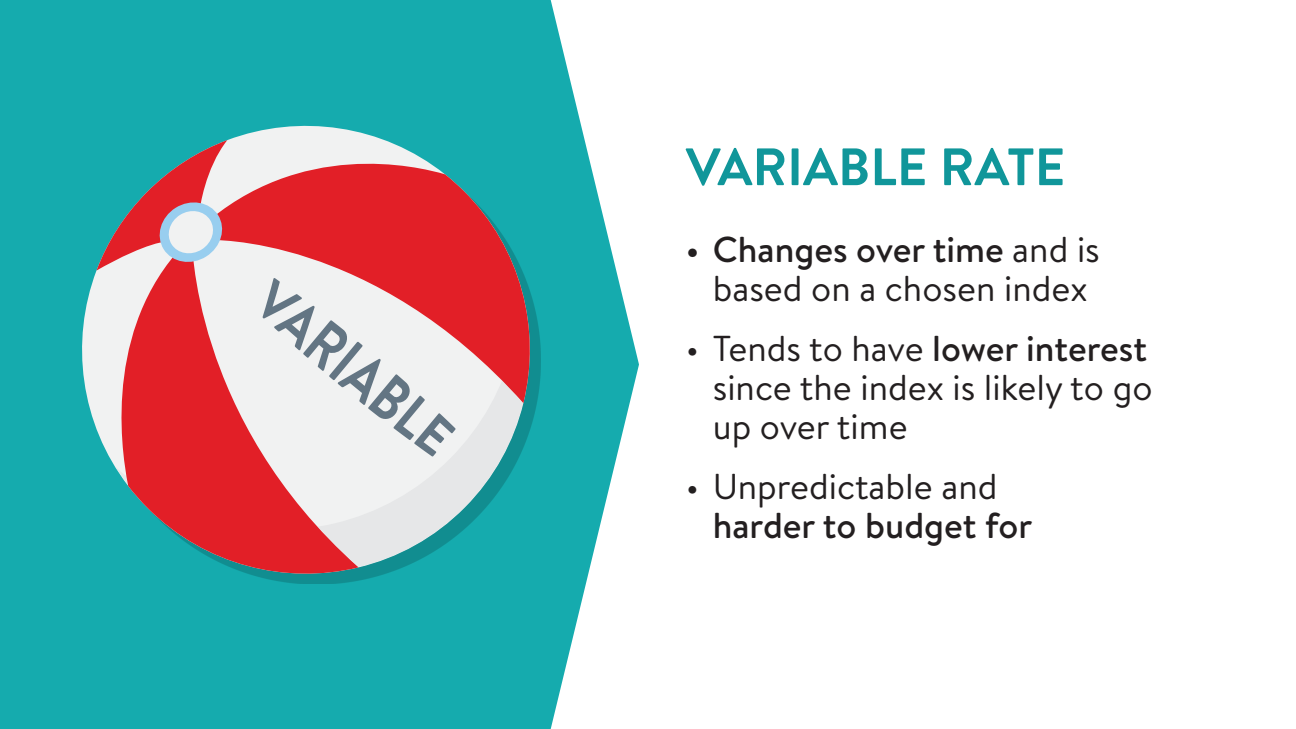
<style>
.page{position:relative;width:1296px;height:729px;background:#fff}
.page>*{position:absolute;margin:0;border:0;box-sizing:border-box;transform-origin:0 0}
.t1{font:700 52.5px "Brandon Text";color:#10969a}
.t2{font:36px/39px "Brandon Text";color:#231f20;text-align:center}
.t3{font:500 36px "Brandon Text";color:#231f20}
.s1{font-weight:500}
</style>
<div class="page">
<svg style="left:0;top:0;width:639px;height:729px;background:#35b6b9"></svg>
<svg style="left:70px;top:113px;width:471px;height:472px;background:#36b5b8"></svg>
<svg style="left:105px;top:271px;width:96px;height:314px;fill:#f1f2f2"></svg>
<svg style="left:201px;top:139px;width:340px;height:264px;fill:#e21f27"></svg>
<svg style="left:97px;top:140px;width:130px;height:131px"></svg>
<svg style="left:115px;top:286px;width:418px;height:299px"></svg>
<svg style="left:263px;top:278px;width:193px;height:179px"></svg>
<h1 class="t1" style="left:686px;top:130px;width:381px">VARIABLE RATE</h1>
<p class="t2" style="left:686px;top:229px;width:416px"><span class="s1">• Changes over time</span> and is based on a chosen index</p>
<p class="t2" style="left:713px;top:328px;width:441px;text-align:left;text-indent:-27px">• Tends to have <span class="s1">lower interest </span>since the index is likely to go up over time</p>
<p class="t2" style="left:686px;top:466px;width:313px">• Unpredictable and</p>
<p class="t3" style="left:713px;top:501px;width:321px">harder to budget for</p>
</div>
